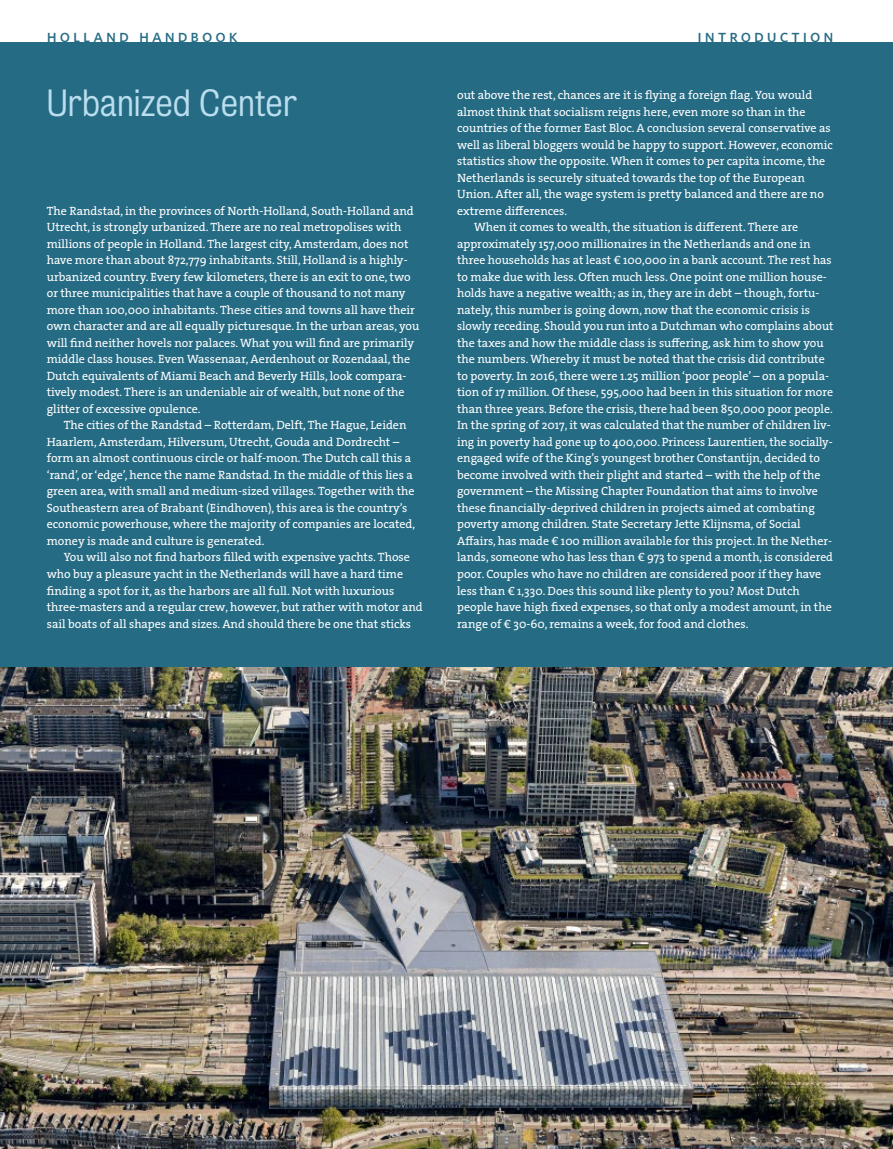
<style>
.page{position:relative;width:893px;height:1149px;background:#fff}
.page>*{position:absolute;margin:0;border:0;box-sizing:border-box;transform-origin:0 0}
.t1{font:34.5px "Bureau Grotesque Five One";color:#bbdeee}
.t2{font:18px "Whitney Medium SC";letter-spacing:.165em;color:#256b84}
.t3{font:12px/16.5px "The Serif HP5 Plain";color:#fff}
</style>
<div class="page">
<hr style="left:0;top:42px;width:893px;height:1px;background:#256b84">
<div style="left:0;top:43px;width:893px;height:815px;background:#256b84"></div>
<img style="left:0;top:667px;width:893px;height:481px">
<h2 class="t2" style="left:47px;top:26px;width:192px">holland handbook</h2>
<h2 class="t2" style="left:698px;top:26px;width:137px">introduction</h2>
<h1 class="t1" style="left:47px;top:83px;width:252px">Urbanized Center</h1>
<p class="t3" style="left:47px;top:202px;width:374px">The Randstad, in the provinces of North-Holland, South-Holland and Utrecht, is strongly urbanized. There are no real metropolises with millions of people in Holland. The largest city, Amsterdam, does not have more than about 872,779 inhabitants. Still, Holland is a highly&shy;urbanized country. Every few kilometers, there is an exit to one, two or three municipalities that have a couple of thousand to not many more than 100,000 inhabitants. These cities and towns all have their own character and are all equally picturesque. In the urban areas, you will find neither hovels nor palaces. What you will find are primarily middle class houses. Even Wassenaar, Aerdenhout or Rozendaal, the Dutch equivalents of Miami Beach and Beverly Hills, look compara&shy;tively modest. There is an undeniable air of wealth, but none of the glitter of excessive opulence.</p>
<p class="t3" style="left:47px;top:417px;width:370px;text-indent:17px">The cities of the Randstad – Rotterdam, Delft, The Hague, Leiden Haarlem, Amsterdam, Hilversum, Utrecht, Gouda and Dordrecht – form an almost continuous circle or half-moon. The Dutch call this a ‘rand’, or ‘edge’, hence the name Randstad. In the middle of this lies a green area, with small and medium-sized villages. Together with the Southeastern area of Brabant (Eindhoven), this area is the country’s economic powerhouse, where the majority of companies are located, money is made and culture is generated.</p>
<p class="t3" style="left:47px;top:549px;width:378px;text-indent:17px">You will also not find harbors filled with expensive yachts. Those who buy a pleasure yacht in the Netherlands will have a hard time finding a spot for it, as the harbors are all full. Not with luxurious three-masters and a regular crew, however, but rather with motor and sail boats of all shapes and sizes. And should there be one that sticks</p>
<p class="t3" style="left:457px;top:87px;width:357px">out above the rest, chances are it is flying a foreign flag. You would</p>
<p class="t3" style="left:457px;top:103px;width:350px">almost think that socialism reigns here, even more so than in the</p>
<p class="t3" style="left:457px;top:120px;width:375px">countries of the former East Bloc. A conclusion several conservative as</p>
<p class="t3" style="left:457px;top:136px;width:377px">well as liberal bloggers would be happy to support. However, economic</p>
<p class="t3" style="left:457px;top:153px;width:370px">statistics show the opposite. When it comes to per capita income, the</p>
<p class="t3" style="left:457px;top:169px;width:349px">Netherlands is securely situated towards the top of the European</p>
<p class="t3" style="left:457px;top:186px;width:368px">Union. After all, the wage system is pretty balanced and there are no</p>
<p class="t3" style="left:457px;top:202px;width:112px">extreme differences.</p>
<p class="t3" style="left:474px;top:219px;width:326px">When it comes to wealth, the situation is different. There are</p>
<p class="t3" style="left:457px;top:235px;width:355px">approximately 157,000 millionaires in the Netherlands and one in</p>
<p class="t3" style="left:457px;top:252px;width:376px">three households has at least € 100,000 in a bank account. The rest has</p>
<p class="t3" style="left:457px;top:268px;width:371px">to make due with less. Often much less. One point one million house-</p>
<p class="t3" style="left:457px;top:285px;width:364px">holds have a negative wealth; as in, they are in debt – though, fortu-</p>
<p class="t3" style="left:457px;top:301px;width:355px">nately, this number is going down, now that the economic crisis is</p>
<p class="t3" style="left:457px;top:318px;width:378px">slowly receding. Should you run into a Dutchman who complains about</p>
<p class="t3" style="left:457px;top:334px;width:368px">the taxes and how the middle class is suffering, ask him to show you</p>
<p class="t3" style="left:457px;top:351px;width:369px">the numbers. Whereby it must be noted that the crisis did contribute</p>
<p class="t3" style="left:457px;top:367px;width:374px">to poverty. In 2016, there were 1.25 million ‘poor people’ – on a popula-</p>
<p class="t3" style="left:457px;top:384px;width:378px">tion of 17 million. Of these, 595,000 had been in this situation for more</p>
<p class="t3" style="left:457px;top:400px;width:377px">than three years. Before the crisis, there had been 850,000 poor people.</p>
<p class="t3" style="left:457px;top:417px;width:375px">In the spring of 2017, it was calculated that the number of children liv-</p>
<p class="t3" style="left:457px;top:433px;width:377px">ing in poverty had gone up to 400,000. Princess Laurentien, the socially-</p>
<p class="t3" style="left:457px;top:450px;width:364px">engaged wife of the King’s youngest brother Constantijn, decided to</p>
<p class="t3" style="left:457px;top:466px;width:365px">become involved with their plight and started – with the help of the</p>
<p class="t3" style="left:457px;top:483px;width:362px">government – the Missing Chapter Foundation that aims to involve</p>
<p class="t3" style="left:457px;top:499px;width:359px">these financially-deprived children in projects aimed at combating</p>
<p class="t3" style="left:457px;top:516px;width:345px">poverty among children. State Secretary Jette Klijnsma, of Social</p>
<p class="t3" style="left:457px;top:532px;width:376px">Affairs, has made € 100 million available for this project. In the Nether-</p>
<p class="t3" style="left:457px;top:549px;width:377px">lands, someone who has less than € 973 to spend a month, is considered</p>
<p class="t3" style="left:457px;top:565px;width:366px">poor. Couples who have no children are considered poor if they have</p>
<p class="t3" style="left:457px;top:582px;width:344px">less than € 1,330. Does this sound like plenty to you? Most Dutch</p>
<p class="t3" style="left:457px;top:598px;width:376px">people have high fixed expenses, so that only a modest amount, in the</p>
<p class="t3" style="left:457px;top:615px;width:293px">range of € 30-60, remains a week, for food and clothes.</p>
</div>
